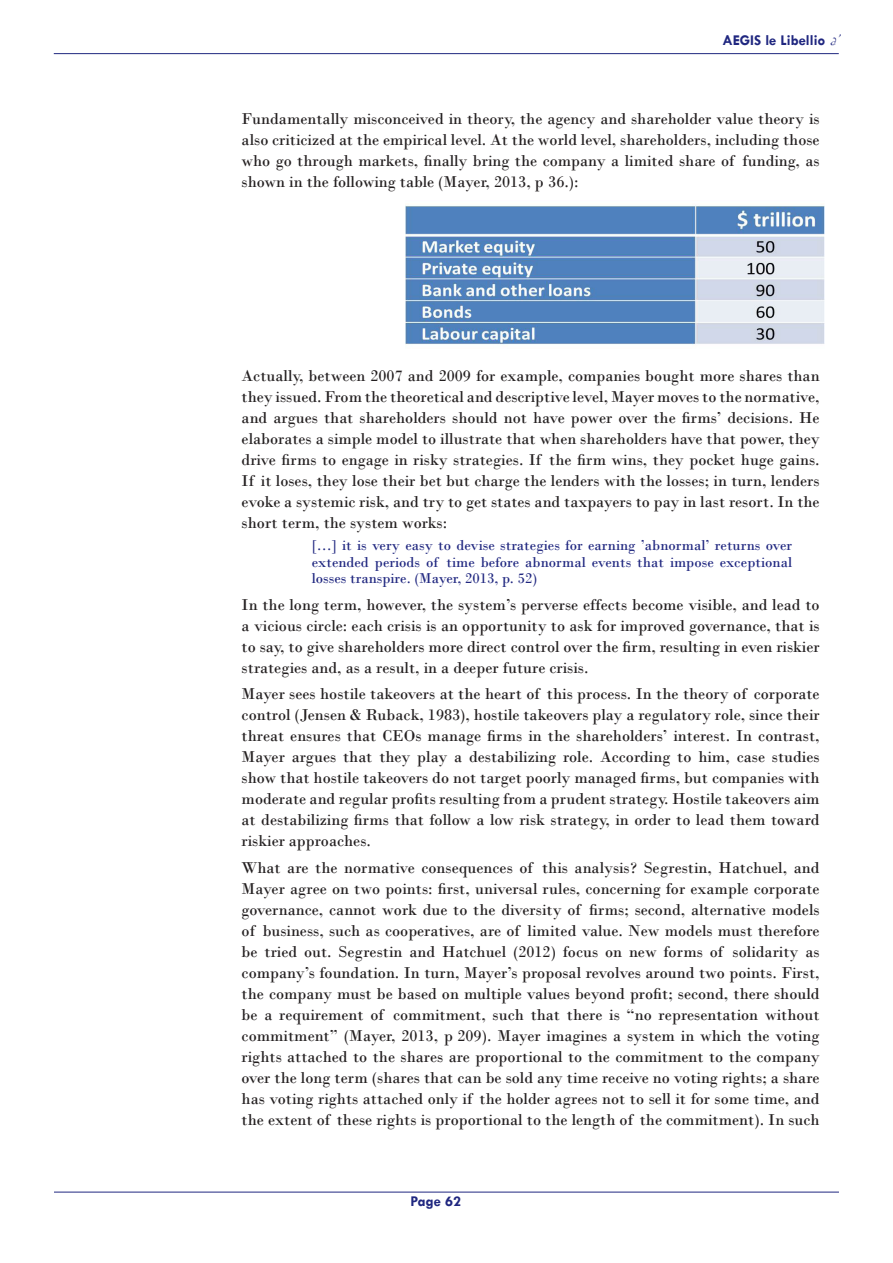
<style>
.page{position:relative;width:893px;height:1263px;background:#fff}
.page>*{position:absolute;margin:0;border:0;box-sizing:border-box;transform-origin:0 0}
.Article_-_Texte{font:16.5px/21px "Bodoni";color:#231f20;text-align:justify}
.Article_-_Extraits{font:15px/16.5px "Bodoni";color:#202780;text-align:justify}
.t1{font:700 15px "Tw Cen";color:#202780}
.s1{font-family:"French Script";font-weight:400;font-style:italic;font-size:16.5px}
</style>
<div class="page">
<hr style="left:54px;top:1192px;width:785px;height:1px;background:#202780">
<hr style="left:54px;top:53px;width:785px;height:1px;background:#202780">
<img style="left:405px;top:205px;width:419px;height:140px">
<p class="t1" style="left:722px;top:31px;width:124px">AEGIS le Libellio <span class="s1">d’</span></p>
<p class="Article_-_Texte" style="left:242px;top:108px;width:580px">Fundamentally misconceived in theory, the agency and shareholder value theory is also criticized at the empirical level. At the world level, shareholders, including those who go through markets, finally bring the company a limited share of funding, as shown in the following table (Mayer, 2013, p 36.):</p>
<p class="Article_-_Texte" style="left:242px;top:365px;width:580px">Actually, between 2007 and 2009 for example, companies bought more shares than they issued. From the theoretical and descriptive level, Mayer moves to the normative, and argues that shareholders should not have power over the firms’ decisions. He elaborates a simple model to illustrate that when shareholders have that power, they drive firms to engage in risky strategies. If the firm wins, they pocket huge gains.<br>If it loses, they lose their bet but charge the lenders with the losses; in turn, lenders evoke a systemic risk, and try to get states and taxpayers to pay in last resort. In the short term, the system works:</p>
<p class="Article_-_Extraits" style="left:312px;top:537px;width:482px">[…] it is very easy to devise strategies for earning ’abnormal’ returns over extended periods of time before abnormal events that impose exceptional losses transpire. (Mayer, 2013, p. 52)</p>
<p class="Article_-_Texte" style="left:242px;top:594px;width:580px">In the long term, however, the system’s perverse effects become visible, and lead to a vicious circle: each crisis is an opportunity to ask for improved governance, that is to say, to give shareholders more direct control over the firm, resulting in even riskier strategies and, as a result, in a deeper future crisis.</p>
<p class="Article_-_Texte" style="left:242px;top:683px;width:580px">Mayer sees hostile takeovers at the heart of this process. In the theory of corporate control (Jensen &amp; Ruback, 1983), hostile takeovers play a regulatory role, since their threat ensures that CEOs manage firms in the shareholders’ interest. In contrast, Mayer argues that they play a destabilizing role. According to him, case studies show that hostile takeovers do not target poorly managed firms, but companies with moderate and regular profits resulting from a prudent strategy. Hostile takeovers aim at destabilizing firms that follow a low risk strategy, in order to lead them toward riskier approaches.</p>
<p class="Article_-_Texte" style="left:242px;top:857px;width:580px">What are the normative consequences of this analysis? Segrestin, Hatchuel, and Mayer agree on two points: first, universal rules, concerning for example corporate governance, cannot work due to the diversity of firms; second, alternative models of business, such as cooperatives, are of limited value. New models must therefore be tried out. Segrestin and Hatchuel (2012) focus on new forms of solidarity as company’s foundation. In turn, Mayer’s proposal revolves around two points. First, the company must be based on multiple values beyond profit; second, there should be a requirement of commitment, such that there is “no representation without commitment” (Mayer, 2013, p 209). Mayer imagines a system in which the voting rights attached to the shares are proportional to the commitment to the company over the long term (shares that can be sold any time receive no voting rights; a share has voting rights attached only if the holder agrees not to sell it for some time, and the extent of these rights is proportional to the length of the commitment). In such</p>
<p class="t1" style="left:410px;top:1192px;width:52px">Page 62</p>
</div>
